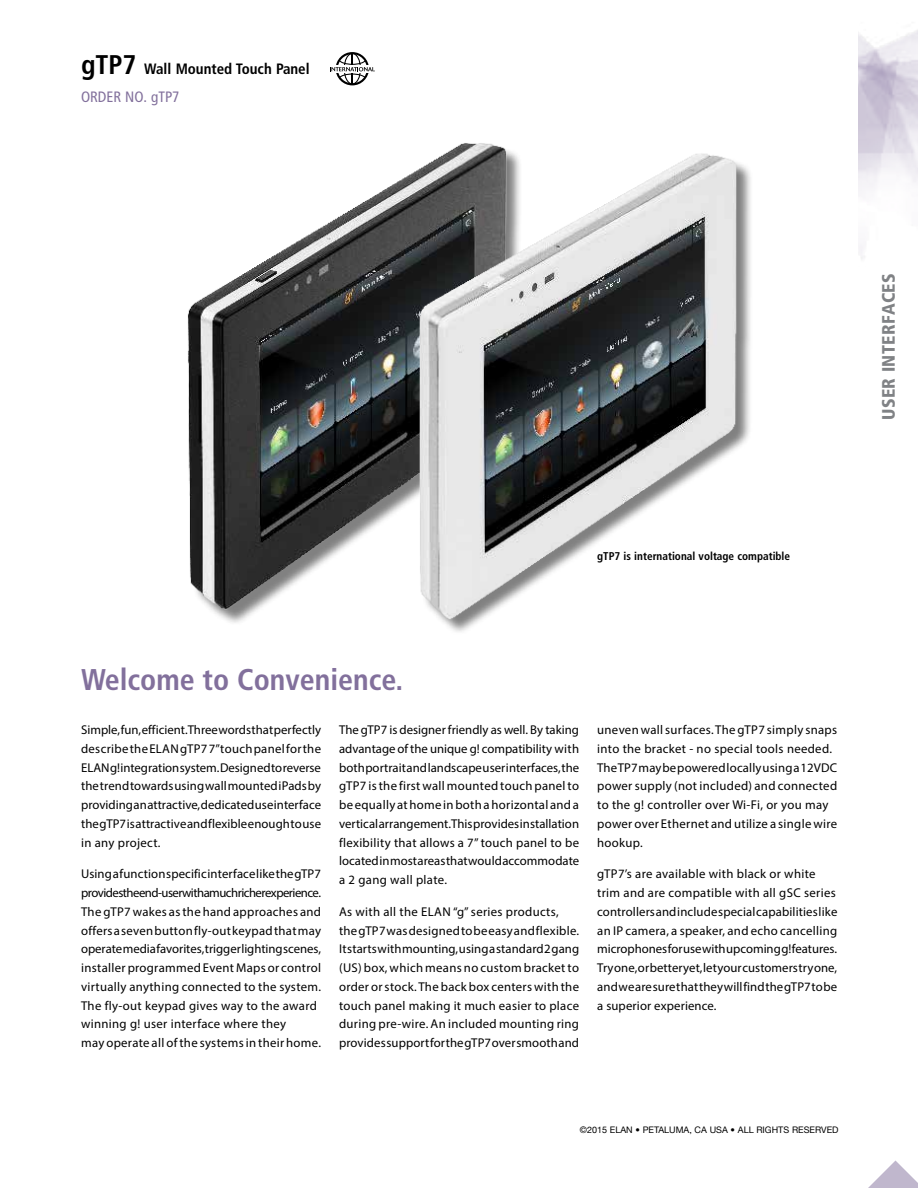
<style>
.page{position:relative;width:918px;height:1188px;background:#fff}
.page>*{position:absolute;margin:0;border:0;box-sizing:border-box;transform-origin:0 0}
.t1{font:700 condensed 30px "Frutiger LT";color:#82709c}
.t2{font:900 condensed 18px "Frutiger LT";letter-spacing:.02em;color:#808285}
.t3{font:700 condensed 15px "Frutiger LT";color:#000}
.t4{font:condensed 15px "Frutiger LT";color:#82709c}
.t5{font:12.75px/18.8px "Myriad Pro";letter-spacing:.02em;color:#000}
.t6{font:700 condensed 11.25px "Frutiger LT";color:#000}
.t7{font:9px "Helvetica Neue";color:#000}
.s1{font-size:27px}
</style>
<div class="page">
<svg style="left:868px;top:1160px;width:50px;height:28px"></svg>
<img style="left:858px;top:30px;width:60px;height:229px">
<svg style="left:330px;top:52px;width:45px;height:33px"></svg>
<img style="left:187px;top:180px;width:214px;height:443px">
<img style="left:401px;top:143px;width:350px;height:489px">
<p class="t3" style="left:81px;top:60px;width:230px"><span class="s1">gTP7</span> Wall Mounted Touch Panel</p>
<p class="t4" style="left:81px;top:88px;width:100px">ORDER NO. GTP7</p>
<h2 class="t2" style="left:878px;top:420px;width:148px;rotate:-90deg">USER INTERFACES</h2>
<p class="t6" style="left:597px;top:549px;width:194px">gTP7 is international voltage compatible</p>
<h1 class="t1" style="left:81px;top:661px;width:324px">Welcome to Convenience.</h1>
<p class="t5" style="left:81px;top:720px;width:242px;text-align:justify">Simple, fun, efficient. Three words that perfectly describe the ELAN gTP7 7” touch panel for the ELAN g! integration system. Designed to reverse the trend towards using wall mounted iPads by providing an attractive, dedicated use interface the gTP7 is attractive and flexible enough to use in any project.</p>
<p class="t5" style="left:81px;top:864px;width:242px">Using a function specific interface like the gTP7 provides the end-user with a much richer experience.<br>The gTP7 wakes as the hand approaches and offers a seven button fly-out keypad that may operate media favorites, trigger lighting scenes, installer programmed Event Maps or control virtually anything connected to the system.<br>The fly-out keypad gives way to the award winning g! user interface where they<br>may operate all of the systems in their home.</p>
<p class="t5" style="left:339px;top:720px;width:242px;text-align:justify">The gTP7 is designer friendly as well. By taking advantage of the unique g! compatibility with both portrait and landscape user interfaces, the gTP7 is the first wall mounted touch panel to be equally at home in both a horizontal and a vertical arrangement. This provides installation flexibility that allows a 7” touch panel to be located in most areas that would accommodate a 2 gang wall plate.</p>
<p class="t5" style="left:339px;top:902px;width:242px">As with all the ELAN “g” series products, the gTP7 was designed to be easy and flexible.<br>It starts with mounting, using a standard 2 gang (US) box, which means no custom bracket to order or stock. The back box centers with the touch panel making it much easier to place during pre-wire. An included mounting ring provides support for the gTP7 over smooth and</p>
<p class="t5" style="left:597px;top:720px;width:242px">uneven wall surfaces. The gTP7 simply snaps into the bracket - no special tools needed.<br>The TP7 may be powered locally using a 12VDC power supply (not included) and connected to the g! controller over Wi-Fi, or you may power over Ethernet and utilize a single wire hookup.</p>
<p class="t5" style="left:597px;top:865px;width:242px">gTP7’s are available with black or white trim and are compatible with all gSC series controllers and include special capabilities like an IP camera, a speaker, and echo cancelling microphones for use with upcoming g! features.<br>Try one, or better yet, let your customers try one, and we are sure that they will find the gTP7 to be a superior experience.</p>
<p class="t7" style="left:580px;top:1122px;width:225px">©2015 ELAN • PETALUMA, CA USA • ALL RIGHTS RESER</p>
<p class="t7" style="left:821px;top:1122px;width:19px">VED</p>
</div>
